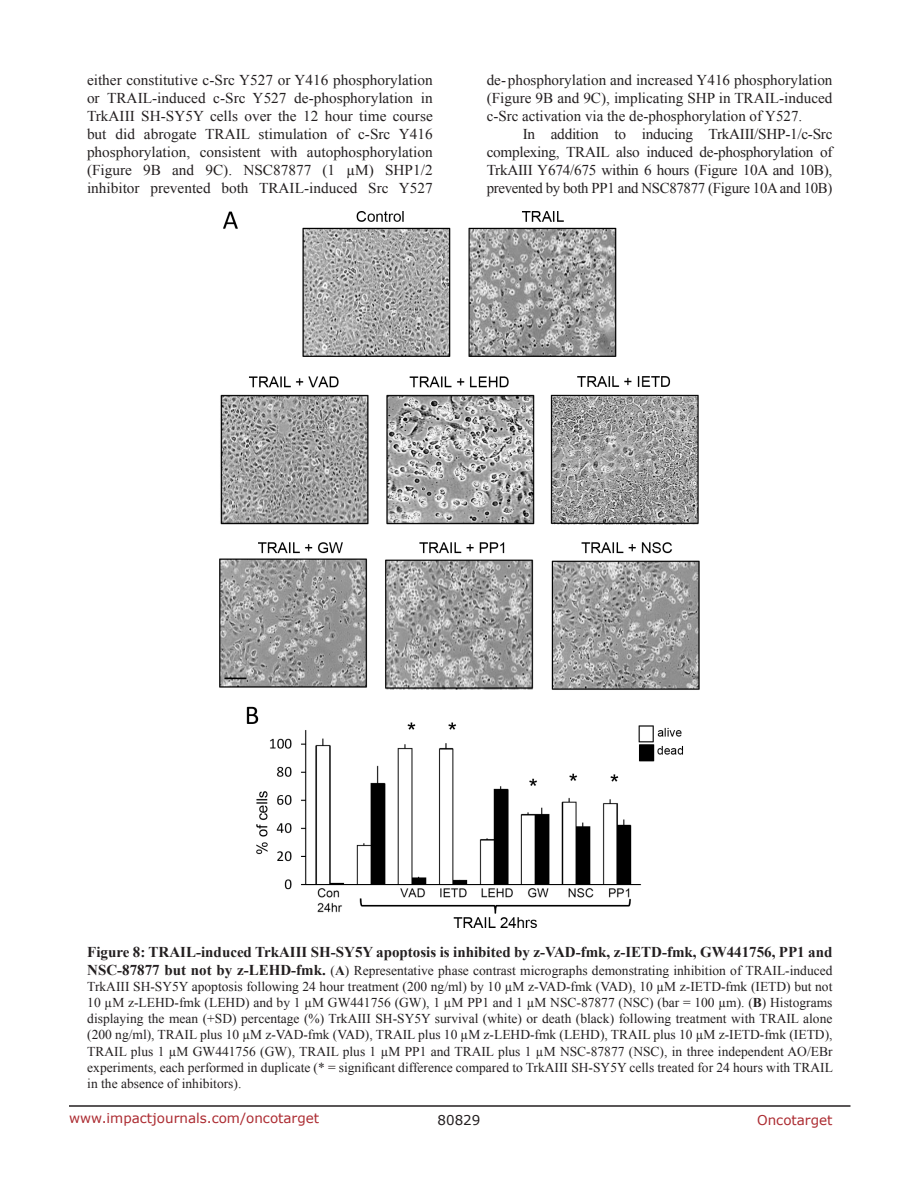
<style>
.page{position:relative;width:918px;height:1188px;background:#fff}
.page>*{position:absolute;margin:0;border:0;box-sizing:border-box;transform-origin:0 0}
.BodyText{font:15px/18px "Times New Roman";color:#231f20;text-align:justify}
.FigureText{font:700 15px "Times New Roman";color:#231f20}
.FigureText-2{font:13.5px/16.2px "Times New Roman";color:#231f20;text-align:justify}
.t1{font:13.5px "Verdana";color:#ac2b31}
.t2{font:13.5px "Verdana";color:#231f20}
.s1{font-weight:700;font-size:15px}
.s2{font-weight:700}
</style>
<div class="page">
<hr style="left:69px;top:1105px;width:781px;height:2px;background:#231f20">
<img style="left:220px;top:211px;width:480px;height:716px">
<p class="BodyText" style="left:87px;top:71px;width:347px">either constitutive c-Src Y527 or Y416 phosphorylation or TRAIL-induced c-Src Y527 de-phosphorylation in TrkAIII SH-SY5Y cells over the 12 hour time course but did abrogate TRAIL stimulation of c-Src Y416 phosphorylation, consistent with autophosphorylation (Figure 9B and 9C). NSC87877 (1 µM) SHP1/2 inhibitor prevented both TRAIL-induced Src Y527</p>
<p class="BodyText" style="left:487px;top:71px;width:347px">de-phosphorylation and increased Y416 phosphorylation (Figure 9B and 9C), implicating SHP in TRAIL-induced c-Src activation via the de-phosphorylation of Y527.</p>
<p class="BodyText" style="left:487px;top:125px;width:347px;text-indent:36px">In addition to inducing TrkAIII/SHP-1/c-Src complexing, TRAIL also induced de-phosphorylation of TrkAIII Y674/675 within 6 hours (Figure 10A and 10B), prevented by both PP1 and NSC87877 (Figure 10A and 10B)</p>
<p class="FigureText" style="left:87px;top:941px;width:747px">Figure 8: TRAIL-induced TrkAIII SH-SY5Y apoptosis is inhibited by z-VAD-fmk, z-IETD-fmk, GW441756, PP1 and</p>
<p class="FigureText-2" style="left:87px;top:962px;width:747px"><span class="s1">NSC-87877 but not by z-LEHD-fmk.</span> (<span class="s2">A</span>) Representative phase contrast micrographs demonstrating inhibition of TRAIL-induced TrkAIII SH-SY5Y apoptosis following 24 hour treatment (200 ng/ml) by 10 µM z-VAD-fmk (VAD), 10 µM z-IETD-fmk (IETD) but not 10 µM z-LEHD-fmk (LEHD) and by 1 µM GW441756 (GW), 1 µM PP1 and 1 µM NSC-87877 (NSC) (bar = 100 µm). (<span class="s2">B</span>) Histograms displaying the mean (+SD) percentage (%) TrkAIII SH-SY5Y survival (white) or death (black) following treatment with TRAIL alone (200 ng/ml), TRAIL plus 10 µM z-VAD-fmk (VAD), TRAIL plus 10 µM z-LEHD-fmk (LEHD), TRAIL plus 10 µM z-IETD-fmk (IETD), TRAIL plus 1 µM GW441756 (GW), TRAIL plus 1 µM PP1 and TRAIL plus 1 µM NSC-87877 (NSC), in three independent AO/EBr experiments, each performed in duplicate (* = significant difference compared to TrkAIII SH-SY5Y cells treated for 24 hours with TRAIL in the absence of inhibitors).</p>
<p class="t1" style="left:69px;top:1109px;width:252px">www.impactjournals.com/oncotarget</p>
<p class="t2" style="left:438px;top:1111px;width:44px">80829</p>
<p class="t1" style="left:757px;top:1111px;width:77px">Oncotarget</p>
</div>
